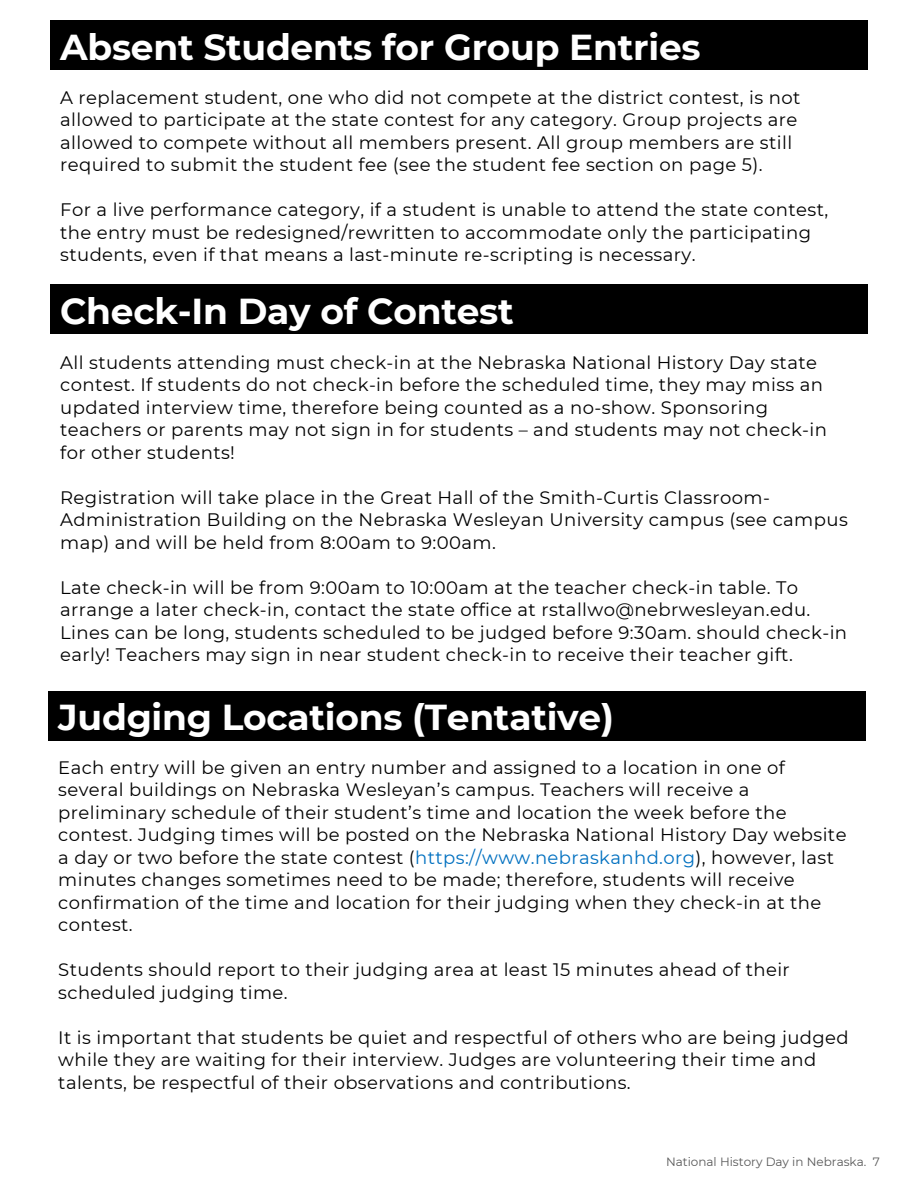
<style>
.page{position:relative;width:918px;height:1188px;background:#fff}
.page>*{position:absolute;margin:0;border:0;box-sizing:border-box;transform-origin:0 0}
.t1{font:700 36px "Montserrat";letter-spacing:-.005em;color:#fff}
.t2{font:18px/22.5px "Montserrat";letter-spacing:.02em;color:#000}
.t3{font:12px "Montserrat";color:#595959}
.s1{color:#0070c0}
</style>
<div class="page">
<div style="left:50px;top:20px;width:818px;height:50px;background:#000"></div>
<div style="left:50px;top:285px;width:818px;height:49px;background:#000"></div>
<div style="left:48px;top:691px;width:818px;height:49px;background:#000"></div>
<h1 class="t1" style="left:60px;top:25px;width:642px">Absent Students for Group Entries</h1>
<p class="t2" style="left:60px;top:86px;width:742px">A replacement student, one who did not compete at the district contest, is not allowed to participate at the state contest for any category. Group projects are allowed to compete without all members present. All group members are still required to submit the student fee (see the student fee section on page 5).</p>
<p class="t2" style="left:60px;top:199px;width:770px">For a live performance category, if a student is unable to attend the state contest, the entry must be redesigned/rewritten to accommodate only the participating students, even if that means a last-minute re-scripting is necessary.</p>
<h1 class="t1" style="left:60px;top:289px;width:455px">Check-In Day of Contest</h1>
<p class="t2" style="left:60px;top:351px;width:768px">All students attending must check-in at the Nebraska National History Day state contest. If students do not check-in before the scheduled time, they may miss an updated interview time, therefore being counted as a no-show. Sponsoring teachers or parents may not sign in for students – and students may not check-in for other students!</p>
<p class="t2" style="left:60px;top:486px;width:789px">Registration will take place in the Great Hall of the Smith-Curtis Classroom-<br>Administration Building on the Nebraska Wesleyan University campus (see campus map) and will be held from 8:00am to 9:00am.</p>
<p class="t2" style="left:60px;top:576px;width:788px">Late check-in will be from 9:00am to 10:00am at the teacher check-in table. To arrange a later check-in, contact the state office at rstallwo@nebrwesleyan.edu.<br>Lines can be long, students scheduled to be judged before 9:30am. should check-in early! Teachers may sign in near student check-in to receive their teacher gift.</p>
<h1 class="t1" style="left:58px;top:696px;width:557px">Judging Locations (Tentative)</h1>
<p class="t2" style="left:58px;top:756px;width:790px">Each entry will be given an entry number and assigned to a location in one of several buildings on Nebraska Wesleyan’s campus. Teachers will receive a preliminary schedule of their student’s time and location the week before the contest. Judging times will be posted on the Nebraska National History Day website a day or two before the state contest (<span class="s1">https://www.nebraskanhd.org</span>), however, last minutes changes sometimes need to be made; therefore, students will receive confirmation of the time and location for their judging when they check-in at the contest.</p>
<p class="t2" style="left:58px;top:959px;width:733px">Students should report to their judging area at least 15 minutes ahead of their scheduled judging time.</p>
<p class="t2" style="left:58px;top:1026px;width:792px">It is important that students be quiet and respectful of others who are being judged while they are waiting for their interview. Judges are volunteering their time and talents, be respectful of their observations and contributions.</p>
<p class="t3" style="left:666px;top:1155px;width:215px">National History Day in Nebraska. 7</p>
</div>
